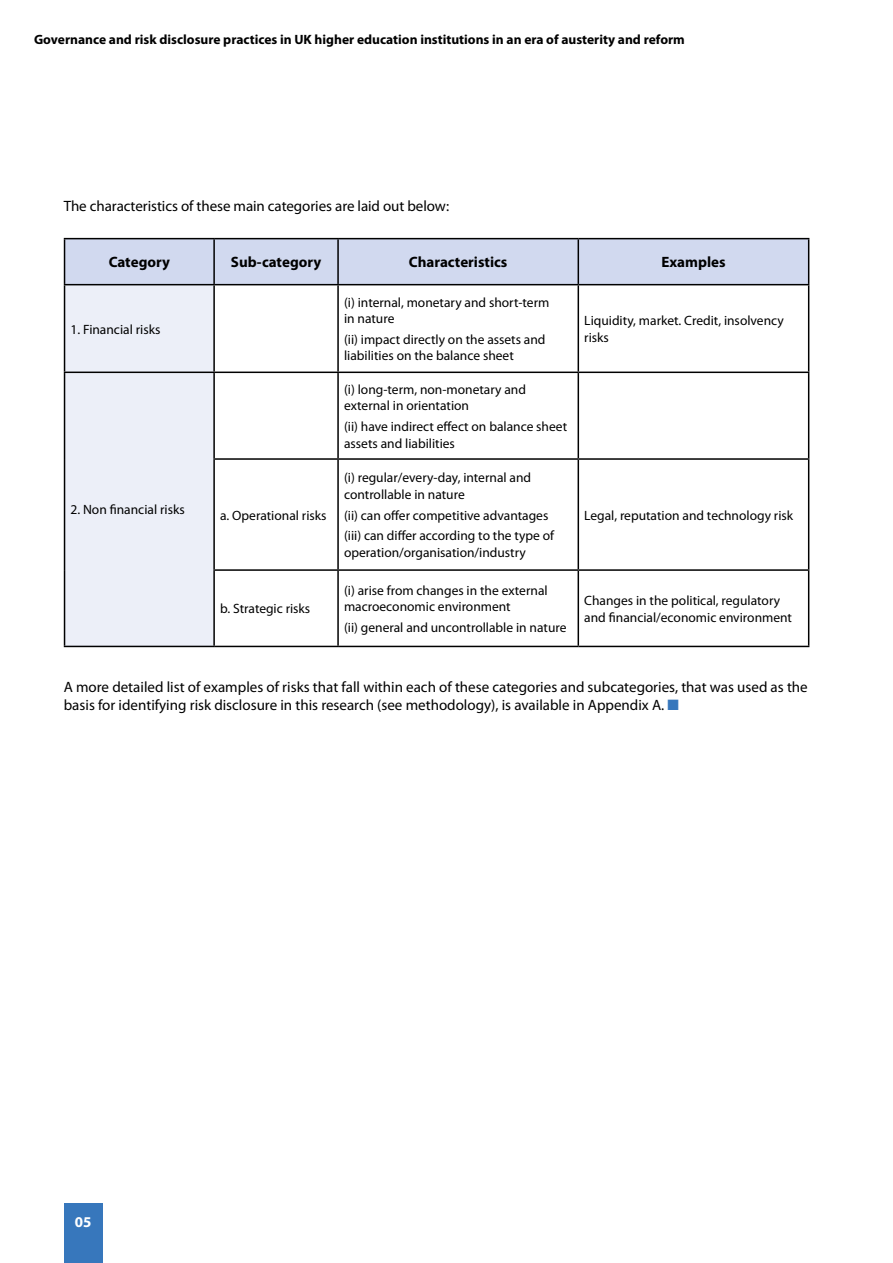
<style>
.page{position:relative;width:893px;height:1263px;background:#fff}
.page>*{position:absolute;margin:0;border:0;box-sizing:border-box;transform-origin:0 0}
.t1{font:15px/18px "Myriad Pro";color:#000}
.t2{font:700 15px "Myriad Pro";color:#000}
.t3{font:700 15px "Myriad Pro";color:#fff}
.t4{font:13.5px/16.5px "Myriad Pro";color:#000}
.t5{font:700 13.5px "Myriad Pro";color:#000}
.s1{color:#3777bc}
</style>
<div class="page">
<div style="left:64px;top:1203px;width:39px;height:60px;background:#3777bc"></div>
<div style="left:65px;top:239px;width:743px;height:45px;background:#d1d9ef"></div>
<div style="left:65px;top:285px;width:148px;height:361px;background:#eceff8"></div>
<hr style="left:64px;top:238px;width:150px;height:1px;background:#000">
<hr style="left:64px;top:239px;width:1px;height:45px;background:#000">
<hr style="left:214px;top:238px;width:124px;height:1px;background:#000">
<hr style="left:213px;top:239px;width:2px;height:45px;background:#000">
<hr style="left:338px;top:238px;width:240px;height:1px;background:#000">
<hr style="left:337px;top:239px;width:2px;height:45px;background:#000">
<hr style="left:578px;top:238px;width:231px;height:1px;background:#000">
<hr style="left:578px;top:239px;width:1px;height:45px;background:#000">
<hr style="left:808px;top:239px;width:1px;height:45px;background:#000">
<hr style="left:64px;top:284px;width:150px;height:1px;background:#000">
<hr style="left:64px;top:285px;width:1px;height:87px;background:#000">
<hr style="left:214px;top:284px;width:124px;height:1px;background:#000">
<hr style="left:213px;top:285px;width:2px;height:87px;background:#000">
<hr style="left:338px;top:284px;width:240px;height:1px;background:#000">
<hr style="left:337px;top:285px;width:2px;height:87px;background:#000">
<hr style="left:578px;top:284px;width:231px;height:1px;background:#000">
<hr style="left:578px;top:285px;width:1px;height:87px;background:#000">
<hr style="left:808px;top:285px;width:1px;height:87px;background:#000">
<hr style="left:64px;top:372px;width:150px;height:1px;background:#000">
<hr style="left:64px;top:373px;width:1px;height:86px;background:#000">
<hr style="left:214px;top:372px;width:124px;height:1px;background:#000">
<hr style="left:213px;top:373px;width:2px;height:85px;background:#000">
<hr style="left:338px;top:372px;width:240px;height:1px;background:#000">
<hr style="left:337px;top:373px;width:2px;height:85px;background:#000">
<hr style="left:578px;top:372px;width:231px;height:1px;background:#000">
<hr style="left:578px;top:373px;width:1px;height:85px;background:#000">
<hr style="left:808px;top:373px;width:1px;height:85px;background:#000">
<hr style="left:64px;top:459px;width:1px;height:111px;background:#000">
<hr style="left:213px;top:458px;width:125px;height:2px;background:#000">
<hr style="left:213px;top:460px;width:2px;height:109px;background:#000">
<hr style="left:338px;top:458px;width:240px;height:2px;background:#000">
<hr style="left:337px;top:460px;width:2px;height:109px;background:#000">
<hr style="left:578px;top:458px;width:231px;height:2px;background:#000">
<hr style="left:578px;top:460px;width:1px;height:109px;background:#000">
<hr style="left:808px;top:460px;width:1px;height:109px;background:#000">
<hr style="left:64px;top:570px;width:1px;height:76px;background:#000">
<hr style="left:213px;top:569px;width:125px;height:2px;background:#000">
<hr style="left:213px;top:571px;width:2px;height:75px;background:#000">
<hr style="left:338px;top:569px;width:240px;height:2px;background:#000">
<hr style="left:337px;top:571px;width:2px;height:75px;background:#000">
<hr style="left:578px;top:569px;width:231px;height:2px;background:#000">
<hr style="left:578px;top:571px;width:1px;height:75px;background:#000">
<hr style="left:808px;top:571px;width:1px;height:75px;background:#000">
<hr style="left:64px;top:646px;width:150px;height:1px;background:#000">
<hr style="left:214px;top:646px;width:124px;height:1px;background:#000">
<hr style="left:338px;top:646px;width:240px;height:1px;background:#000">
<hr style="left:578px;top:646px;width:231px;height:1px;background:#000">
<p class="t5" style="left:34px;top:31px;width:652px">Governance and risk disclosure practices in UK higher education institutions in an era of austerity and reform</p>
<p class="t1" style="left:64px;top:197px;width:387px">The characteristics of these main categories are laid out below:</p>
<p class="t2" style="left:109px;top:252px;width:63px">Category</p>
<p class="t2" style="left:231px;top:252px;width:92px">Sub-category</p>
<p class="t2" style="left:409px;top:252px;width:100px">Characteristics</p>
<p class="t2" style="left:661px;top:252px;width:66px">Examples</p>
<p class="t4" style="left:71px;top:321px;width:91px">1. Financial risks</p>
<p class="t4" style="left:71px;top:501px;width:116px">2. Non financial risks</p>
<p class="t4" style="left:220px;top:507px;width:108px">a. Operational risks</p>
<p class="t4" style="left:220px;top:600px;width:92px">b. Strategic risks</p>
<p class="t4" style="left:344px;top:294px;width:207px">(i) internal, monetary and short-term in nature</p>
<p class="t4" style="left:344px;top:331px;width:203px">(ii) impact directly on the assets and liabilities on the balance sheet</p>
<p class="t4" style="left:344px;top:381px;width:184px">(i) long-term, non-monetary and external in orientation</p>
<p class="t4" style="left:344px;top:418px;width:225px">(ii) have indirect effect on balance sheet assets and liabilities</p>
<p class="t4" style="left:344px;top:469px;width:189px">(i) regular/every-day, internal and controllable in nature</p>
<p class="t4" style="left:344px;top:504px;width:212px;line-height:20.7px">(ii) can offer competitive advantages (iii) can differ according to the type of</p>
<p class="t4" style="left:344px;top:544px;width:183px">operation/organisation/industry</p>
<p class="t4" style="left:344px;top:582px;width:205px">(i) arise from changes in the external macroeconomic environment</p>
<p class="t4" style="left:344px;top:619px;width:224px">(ii) general and uncontrollable in nature</p>
<p class="t4" style="left:584px;top:312px;width:201px">Liquidity, market. Credit, insolvency risks</p>
<p class="t4" style="left:584px;top:507px;width:210px">Legal, reputation and technology risk</p>
<p class="t4" style="left:584px;top:592px;width:209px">Changes in the political, regulatory and financial/economic environment</p>
<p class="t1" style="left:64px;top:677px;width:745px">A more detailed list of examples of risks that fall within each of these categories and subcategories, that was used as the basis for identifying risk disclosure in this research (see methodology), is available in Appendix A. <span class="s1">■</span></p>
<p class="t3" style="left:75px;top:1212px;width:18px">05</p>
</div>
